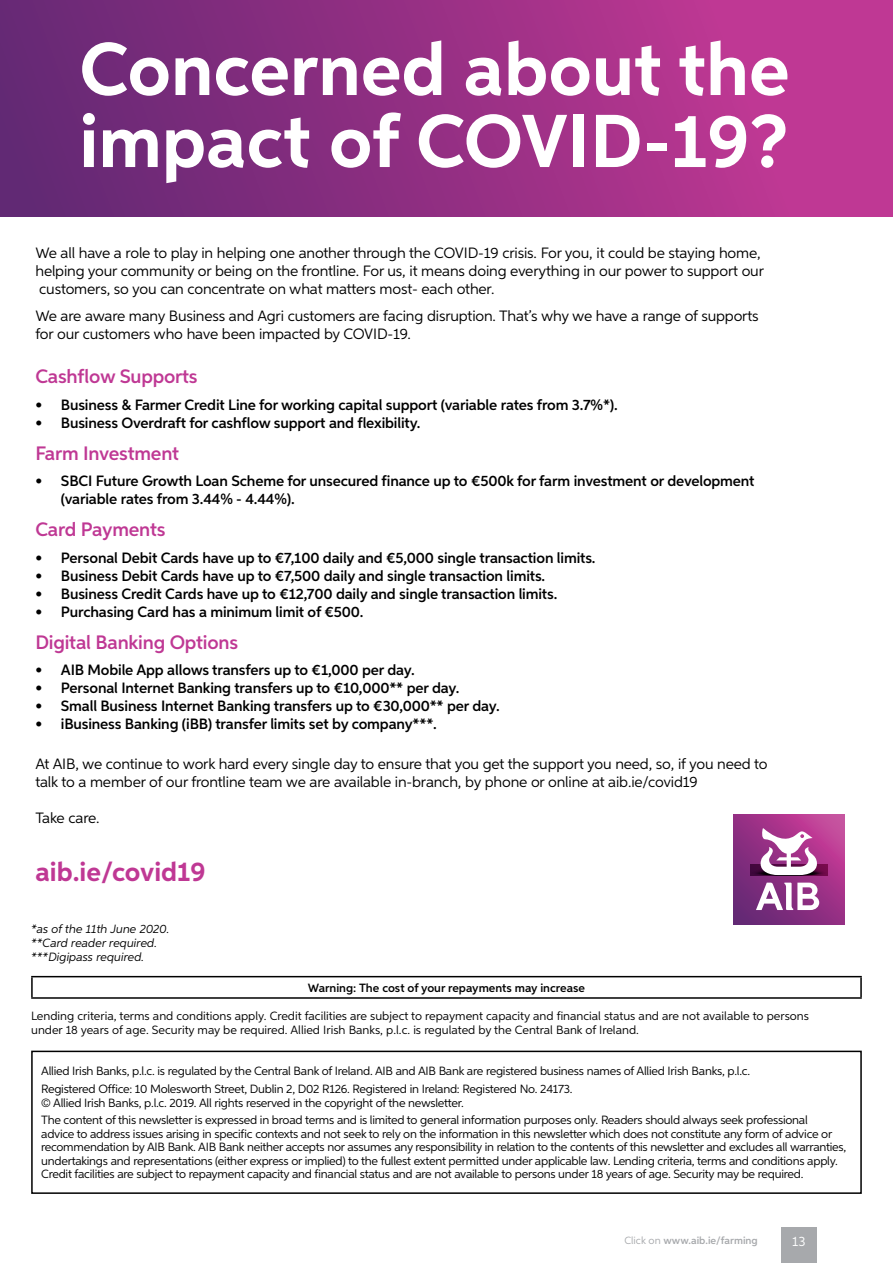
<style>
.page{position:relative;width:893px;height:1263px;background:#fff}
.page>*{position:absolute;margin:0;border:0;box-sizing:border-box;transform-origin:0 0}
.t1{font:700 75px/72px "Aspira";color:#fff}
.t2{font:700 27px "Aspira";color:#bf3894}
.t3{font:600 19.5px "Aspira";letter-spacing:-.01em;color:#bf3894}
.t4{font:600 15px/18px "Aspira";letter-spacing:-.01em;color:#000}
.t5{font:15px/18px "Aspira";letter-spacing:-.01em;color:#000}
.t6{font:13.5px "Aspira";color:#fff}
.t7{font:12px/13.5px "Aspira";letter-spacing:-.02em;color:#000}
.t8{font:12px/14.4px "Aspira";color:#000}
.t9{font:italic 12px/14.4px "Aspira";color:#000}
.t10{font:600 12px "Aspira";color:#000}
.t11{font:600 10.5px "Aspira";color:#a7a9ac}
.s1{font-weight:400}
</style>
<div class="page">
<div style="left:781px;top:1228px;width:35px;height:35px;background:#a7a9ac"></div>
<div style="left:0;top:0;width:893px;height:216px;background:linear-gradient(to right,#622773,#ca3997)"></div>
<div style="left:31px;top:1051px;width:831px;height:143px;border:2px solid #000"></div>
<svg style="left:733px;top:814px;width:111px;height:111px;background:#943285"></svg>
<svg style="left:750px;top:828px;width:77px;height:48px"></svg>
<svg style="left:756px;top:883px;width:63px;height:27px"></svg>
<hr style="left:31px;top:976px;width:831px;height:1px;background:#000">
<hr style="left:31px;top:977px;width:2px;height:20px;background:#000">
<hr style="left:860px;top:977px;width:2px;height:20px;background:#000">
<hr style="left:31px;top:997px;width:831px;height:2px;background:#000">
<h1 class="t1" style="left:79px;top:34px;width:712px">Concerned about the impact of COVID-19?</h1>
<p class="t5" style="left:35px;top:244px;width:730px">We all have a role to play in helping one another through the COVID-19 crisis. For you, it could be staying home, helping your community or being on the frontline. For us, it means doing everything in our power to support our customers, so you can concentrate on what matters most- each other.</p>
<p class="t5" style="left:35px;top:306px;width:725px">We are aware many Business and Agri customers are facing disruption. That’s why we have a range of supports for our customers who have been impacted by COVID-19.</p>
<h3 class="t3" style="left:35px;top:365px;width:164px">Cashflow Supports</h3>
<p class="t4" style="left:35px;top:396px;width:584px">• Business &amp; Farmer Credit Line for working capital support (variable rates from 3.7%*).</p>
<p class="t4" style="left:35px;top:414px;width:387px">• Business Overdraft for cashflow support and flexibility.</p>
<h3 class="t3" style="left:35px;top:441px;width:145px">Farm Investment</h3>
<p class="t4" style="left:61px;top:472px;width:695px;text-indent:-26px">• SBCI Future Growth Loan Scheme for unsecured finance up to €500k for farm investment or development (variable rates from 3.44% - 4.44%).</p>
<h3 class="t3" style="left:35px;top:518px;width:132px">Card Payments</h3>
<p class="t4" style="left:35px;top:549px;width:562px">• Personal Debit Cards have up to €7,100 daily and €5,000 single transaction limits.</p>
<p class="t4" style="left:35px;top:567px;width:511px">• Business Debit Cards have up to €7,500 daily and single transaction limits.</p>
<p class="t4" style="left:35px;top:585px;width:523px">• Business Credit Cards have up to €12,700 daily and single transaction limits.</p>
<p class="t4" style="left:35px;top:603px;width:329px">• Purchasing Card has a minimum limit of €500.</p>
<h3 class="t3" style="left:35px;top:630px;width:204px">Digital Banking Options</h3>
<p class="t4" style="left:35px;top:661px;width:381px">• AIB Mobile App allows transfers up to €1,000 per day.</p>
<p class="t4" style="left:35px;top:679px;width:425px">• Personal Internet Banking transfers up to €10,000** per day.</p>
<p class="t4" style="left:35px;top:697px;width:466px">• Small Business Internet Banking transfers up to €30,000** per day.</p>
<p class="t4" style="left:35px;top:715px;width:403px">• iBusiness Banking (iBB) transfer limits set by company***.</p>
<p class="t5" style="left:35px;top:754px;width:734px">At AIB, we continue to work hard every single day to ensure that you get the support you need, so, if you need to talk to a member of our frontline team we are available in-branch, by phone or online at aib.ie/covid19</p>
<p class="t5" style="left:35px;top:808px;width:66px">Take care.</p>
<h2 class="t2" style="left:35px;top:855px;width:172px">aib.ie/covid19</h2>
<p class="t9" style="left:31px;top:921px;width:140px">*as of the 11th June 2020. **Card reader required. ***Digipass required.</p>
<p class="t10" style="left:308px;top:980px;width:279px">Warning: The cost of your repayments may increase</p>
<p class="t8" style="left:31px;top:1008px;width:779px">Lending criteria, terms and conditions apply. Credit facilities are subject to repayment capacity and financial status and are not available to persons under 18 years of age. Security may be required. Allied Irish Banks, p.l.c. is regulated by the Central Bank of Ireland.</p>
<p class="t7" style="left:41px;top:1062px;width:710px;line-height:17.7px">Allied Irish Banks, p.l.c. is regulated by the Central Bank of Ireland. AIB and AIB Bank are registered business names of Allied Irish Banks, p.l.c.<br>Registered Office: 10 Molesworth Street, Dublin 2, D02 R126. Registered in Ireland: Registered No. 24173.</p>
<p class="t7" style="left:41px;top:1093px;width:768px;line-height:17.7px">© Allied Irish Banks, p.l.c. 2019. All rights reserved in the copyright of the newsletter.<br>The content of this newsletter is expressed in broad terms and is limited to general information purposes only. Readers should always seek professional</p>
<p class="t7" style="left:41px;top:1127px;width:807px">advice to address issues arising in specific contexts and not seek to rely on the information in this newsletter which does not constitute any form of advice or recommendation by AIB Bank. AIB Bank neither accepts nor assumes any responsibility in relation to the contents of this newsletter and excludes all warranties, undertakings and representations (either express or implied) to the fullest extent permitted under applicable law. Lending criteria, terms and conditions apply.<br>Credit facilities are subject to repayment capacity and financial status and are not available to persons under 18 years of age. Security may be required.</p>
<p class="t11" style="left:624px;top:1233px;width:135px"><span class="s1">Click on</span> www.aib.ie/farming</p>
<p class="t6" style="left:792px;top:1233px;width:15px">13</p>
</div>
